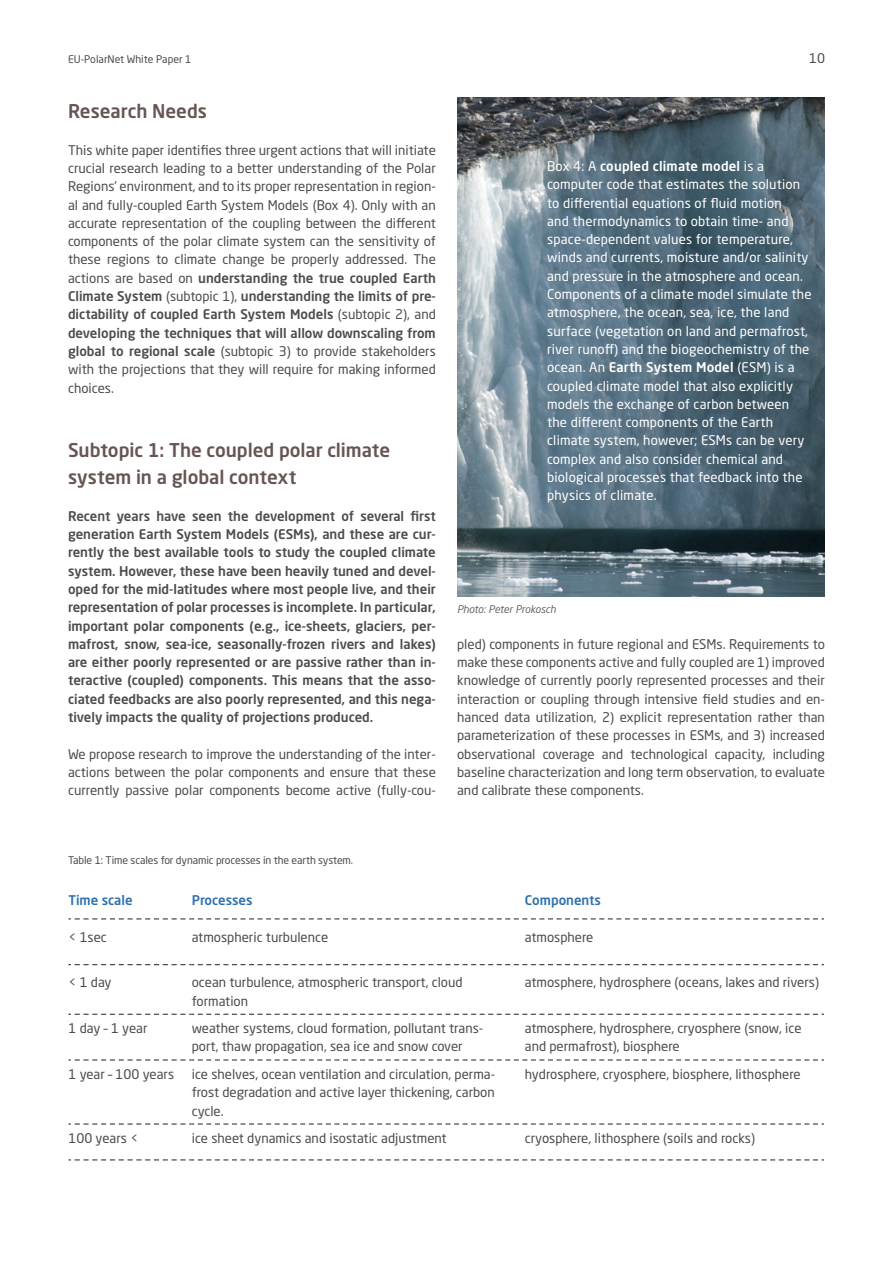
<style>
.page{position:relative;width:893px;height:1263px;background:#fff}
.page>*{position:absolute;margin:0;border:0;box-sizing:border-box;transform-origin:0 0}
.Subhead{font:500 18.75px/27.5px "Neo Sans W1 G";color:#675554}
.lauf{font:13.2px/18.3px "Neo Sans W1 G";color:#4b4c4d;text-align:justify}
.Aufzählung{font:13.2px/18.3px "Neo Sans W1 G";letter-spacing:.015em;color:#fff}
.Einführung{font:500 13.2px/18.3px "Neo Sans W1 G";color:#4b4c4d;text-align:justify}
.lauf-2{font:500 13.2px "Neo Sans W1 G";color:#3072ac}
.Legende{font:10.5px "Neo Sans W1 G";letter-spacing:-.01em;color:#4b4c4d}
.t1{font:italic 10.5px "Neo Sans W1 G";letter-spacing:-.01em;color:#69696c}
.s1{font-weight:500}
</style>
<div class="page">
<img style="left:457px;top:98px;width:368px;height:498px">
<svg style="left:68px;top:918px;width:756px;height:1px"></svg>
<svg style="left:68px;top:964px;width:756px;height:1px"></svg>
<svg style="left:68px;top:1014px;width:756px;height:1px"></svg>
<svg style="left:68px;top:1059px;width:756px;height:1px"></svg>
<svg style="left:68px;top:1124px;width:756px;height:1px"></svg>
<svg style="left:68px;top:1159px;width:756px;height:1px"></svg>
<p class="Legende" style="left:68px;top:53px;width:125px">EU-PolarNet White Paper 1</p>
<p class="lauf" style="left:809px;top:49px;width:17px">10</p>
<p class="Subhead" style="left:68px;top:97px;width:140px">Research Needs</p>
<p class="lauf" style="left:68px;top:140px;width:369px">This white paper identifies three urgent actions that will initiate crucial research leading to a better understanding of the Polar Regions’ environment, and to its proper representation in region&shy;al and fully-coupled Earth System Models (Box 4). Only with an accurate representation of the coupling between the different components of the polar climate system can the sensitivity of these regions to climate change be properly addressed. The actions are based on <span class="s1">understanding the true coupled Earth Climate System</span> (subtopic 1), <span class="s1">understanding the limits of pre&shy;dictability of coupled Earth System Models</span> (subtopic 2), and <span class="s1">developing the techniques that will allow downscaling from global to regional scale</span> (subtopic 3) to provide stakeholders with the projections that they will require for making informed choices.</p>
<p class="Aufzählung" style="left:547px;top:157px;width:266px">Box 4: A <span class="s1">coupled climate model</span> is a computer code that estimates the solution to differential equations of fluid motion<br>and thermodynamics to obtain time- and space-dependent values for temperature, winds and currents, moisture and/or salinity and pressure in the atmosphere and ocean.<br>Components of a climate model simulate the atmosphere, the ocean, sea, ice, the land surface (vegetation on land and permafrost, river runoff) and the biogeochemistry of the ocean. An <span class="s1">Earth System Model</span> (ESM) is a coupled climate model that also explicitly models the exchange of carbon between the different components of the Earth climate system, however; ESMs can be very complex and also consider chemical and biological processes that feedback into the physics of climate.</p>
<p class="Subhead" style="left:68px;top:436px;width:324px">Subtopic 1: The coupled polar climate system in a global context</p>
<p class="Einführung" style="left:68px;top:506px;width:369px">Recent years have seen the development of several first generation Earth System Models (ESMs), and these are cur&shy;rently the best available tools to study the coupled climate system. However, these have been heavily tuned and devel&shy;oped for the mid-latitudes where most people live, and their representation of polar processes is incomplete. In particular, important polar components (e.g., ice-sheets, glaciers, per&shy;mafrost, snow, sea-ice, seasonally-frozen rivers and lakes) are either poorly represented or are passive rather than in&shy;teractive (coupled) components. This means that the asso&shy;ciated feedbacks are also poorly represented, and this nega&shy;tively impacts the quality of projections produced.</p>
<p class="lauf" style="left:68px;top:744px;width:369px">We propose research to improve the understanding of the inter&shy;actions between the polar components and ensure that these currently passive polar components become active (fully-cou-</p>
<p class="t1" style="left:457px;top:602px;width:100px">Photo: Peter Prokosch</p>
<p class="lauf" style="left:457px;top:635px;width:369px">pled) components in future regional and ESMs. Requirements to make these components active and fully coupled are 1) improved knowledge of currently poorly represented processes and their interaction or coupling through intensive field studies and en&shy;hanced data utilization, 2) explicit representation rather than parameterization of these processes in ESMs, and 3) increased observational coverage and technological capacity, including baseline characterization and long term observation, to evaluate and calibrate these components.</p>
<p class="Legende" style="left:68px;top:853px;width:287px">Table 1: Time scales for dynamic processes in the earth system.</p>
<p class="lauf-2" style="left:68px;top:892px;width:66px">Time scale</p>
<p class="lauf-2" style="left:192px;top:892px;width:62px">Processes</p>
<p class="lauf-2" style="left:525px;top:892px;width:78px">Components</p>
<p class="lauf" style="left:68px;top:927px;width:40px">&lt; 1sec</p>
<p class="lauf" style="left:192px;top:927px;width:138px">atmospheric turbulence</p>
<p class="lauf" style="left:525px;top:927px;width:70px">atmosphere</p>
<p class="lauf" style="left:68px;top:973px;width:45px">&lt; 1 day</p>
<p class="lauf" style="left:192px;top:973px;width:272px">ocean turbulence, atmospheric transport, cloud formation</p>
<p class="lauf" style="left:525px;top:973px;width:296px">atmosphere, hydrosphere (oceans, lakes and rivers)</p>
<p class="lauf" style="left:68px;top:1019px;width:81px">1 day – 1 year</p>
<p class="lauf" style="left:192px;top:1019px;width:293px">weather systems, cloud formation, pollutant trans&shy;port, thaw propagation, sea ice and snow cover</p>
<p class="lauf" style="left:525px;top:1019px;width:278px">atmosphere, hydrosphere, cryosphere (snow, ice and permafrost), biosphere</p>
<p class="lauf" style="left:68px;top:1065px;width:107px">1 year – 100 years</p>
<p class="lauf" style="left:192px;top:1065px;width:305px">ice shelves, ocean ventilation and circulation, perma&shy;frost degradation and active layer thickening, carbon cycle.</p>
<p class="lauf" style="left:525px;top:1065px;width:277px">hydrosphere, cryosphere, biosphere, lithosphere</p>
<p class="lauf" style="left:68px;top:1129px;width:71px">100 years &lt;</p>
<p class="lauf" style="left:192px;top:1129px;width:256px">ice sheet dynamics and isostatic adjustment</p>
<p class="lauf" style="left:525px;top:1129px;width:232px">cryosphere, lithosphere (soils and rocks)</p>
</div>
